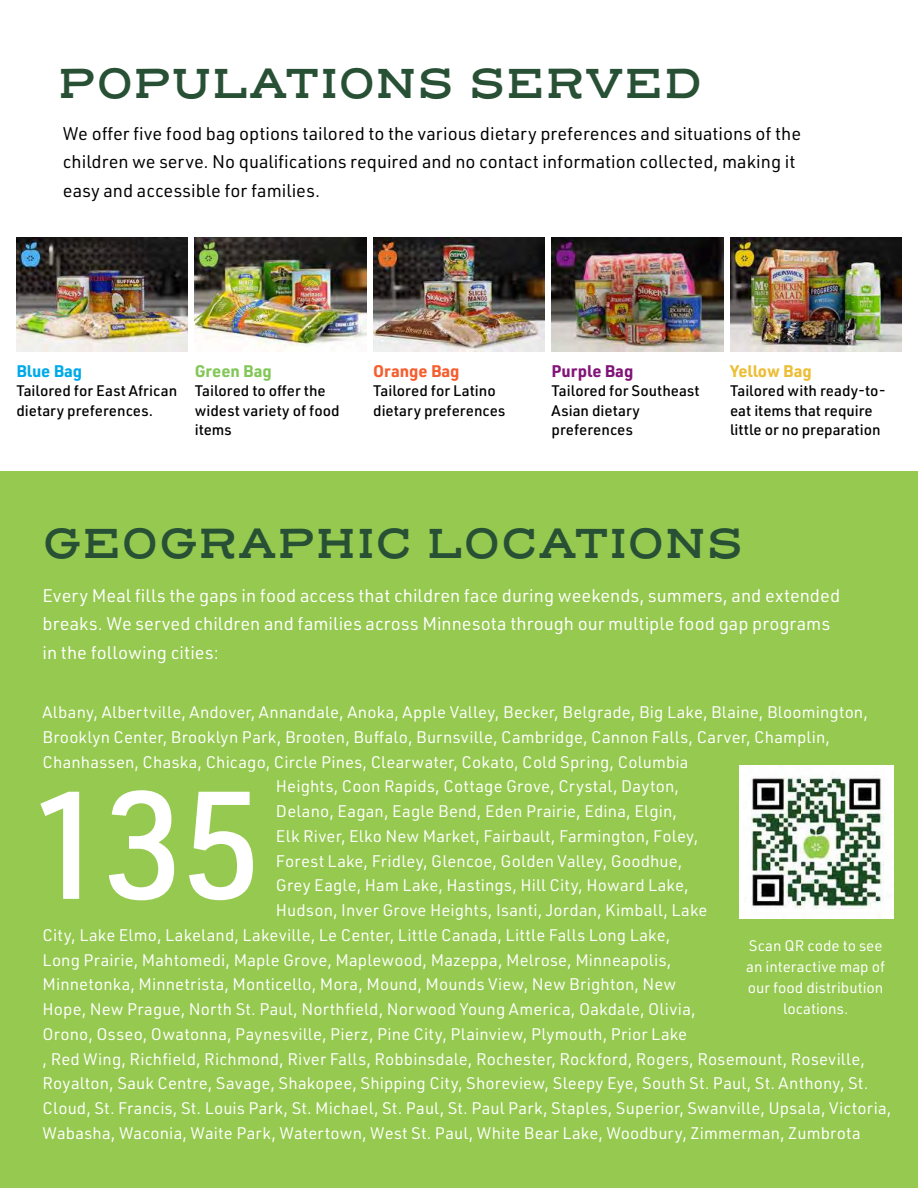
<style>
.page{position:relative;width:918px;height:1188px;background:#fff}
.page>*{position:absolute;margin:0;border:0;box-sizing:border-box;transform-origin:0 0}
.t1{font:500 150px "URWDIN";color:#fff}
.t2{font:600 43.8px "Henderson Slab Basic";color:#275035}
.t3{font:18px/28.5px "URWDIN";color:#000}
.t4{font:18px/28.5px "URWDIN";color:#fff}
.t5{font:16.5px "URWDIN";letter-spacing:.01em;color:#fff}
.t6{font:700 16.5px "URWDIN";color:#f55e2e}
.t7{font:700 16.5px "URWDIN";color:#ecbe36}
.t8{font:700 16.5px "URWDIN";color:#811478}
.t9{font:700 16.5px "URWDIN";color:#82c757}
.t10{font:700 16.5px "URWDIN";color:#00aae8}
.t11{font:500 15px/19.5px "URWDIN";color:#000}
.t12{font:15px/21px "URWDIN";color:#fff;text-align:center}
</style>
<div class="page">
<div style="left:0;top:472px;width:918px;height:716px;background:#95c94f"></div>
<img style="left:740px;top:765px;width:153px;height:154px">
<img style="left:16px;top:238px;width:172px;height:113px">
<img style="left:552px;top:238px;width:171px;height:113px">
<img style="left:373px;top:238px;width:172px;height:113px">
<img style="left:730px;top:238px;width:172px;height:113px">
<img style="left:195px;top:238px;width:171px;height:113px">
<h2 class="t2" style="left:58px;top:63px;width:647px">POPULATIONS SERVED</h2>
<p class="t3" style="left:63px;top:120px;width:740px">We offer five food bag options tailored to the various dietary preferences and situations of the children we serve. No qualifications required and no contact information collected, making it easy and accessible for families.</p>
<p class="t10" style="left:16px;top:363px;width:67px">Blue Bag</p>
<p class="t11" style="left:16px;top:383px;width:162px">Tailored for East African dietary preferences.</p>
<p class="t9" style="left:195px;top:363px;width:79px">Green Bag</p>
<p class="t11" style="left:195px;top:383px;width:146px">Tailored to offer the widest variety of food items</p>
<p class="t6" style="left:373px;top:363px;width:88px">Orange Bag</p>
<p class="t11" style="left:373px;top:383px;width:134px">Tailored for Latino dietary preferences</p>
<p class="t8" style="left:552px;top:363px;width:83px">Purple Bag</p>
<p class="t11" style="left:552px;top:383px;width:150px">Tailored for Southeast<br>Asian dietary preferences</p>
<p class="t7" style="left:730px;top:363px;width:83px">Yellow Bag</p>
<p class="t11" style="left:730px;top:383px;width:157px">Tailored with ready-to&shy;eat items that require little or no preparation</p>
<h2 class="t2" style="left:43px;top:523px;width:703px">GEOGRAPHIC LOCATIONS</h2>
<p class="t4" style="left:43px;top:582px;width:799px">Every Meal fills the gaps in food access that children face during weekends, summers, and extended breaks. We served children and families across Minnesota through our multiple food gap programs in the following cities:</p>
<p class="t5" style="left:43px;top:705px;width:827px">Albany, Albertville, Andover, Annandale, Anoka, Apple Valley, Becker, Belgrade, Big Lake, Blaine, Bloomington,</p>
<p class="t5" style="left:43px;top:729px;width:789px">Brooklyn Center, Brooklyn Park, Brooten, Buffalo, Burnsville, Cambridge, Cannon Falls, Carver, Champlin,</p>
<p class="t5" style="left:43px;top:754px;width:648px">Chanhassen, Chaska, Chicago, Circle Pines, Clearwater, Cokato, Cold Spring, Columbia</p>
<p class="t5" style="left:276px;top:779px;width:405px">Heights, Coon Rapids, Cottage Grove, Crystal, Dayton,</p>
<p class="t5" style="left:276px;top:804px;width:403px">Delano, Eagan, Eagle Bend, Eden Prairie, Edina, Elgin,</p>
<p class="t5" style="left:276px;top:828px;width:424px">Elk River, Elko New Market, Fairbault, Farmington, Foley,</p>
<p class="t5" style="left:276px;top:853px;width:408px">Forest Lake, Fridley, Glencoe, Golden Valley, Goodhue,</p>
<p class="t5" style="left:276px;top:878px;width:414px">Grey Eagle, Ham Lake, Hastings, Hill City, Howard Lake,</p>
<p class="t5" style="left:276px;top:903px;width:433px">Hudson, Inver Grove Heights, Isanti, Jordan, Kimball, Lake</p>
<p class="t5" style="left:43px;top:927px;width:629px">City, Lake Elmo, Lakeland, Lakeville, Le Center, Little Canada, Little Falls Long Lake,</p>
<p class="t5" style="left:43px;top:952px;width:630px">Long Prairie, Mahtomedi, Maple Grove, Maplewood, Mazeppa, Melrose, Minneapolis,</p>
<p class="t5" style="left:43px;top:977px;width:635px">Minnetonka, Minnetrista, Monticello, Mora, Mound, Mounds View, New Brighton, New</p>
<p class="t5" style="left:43px;top:1002px;width:655px">Hope, New Prague, North St. Paul, Northfield, Norwood Young America, Oakdale, Olivia,</p>
<p class="t5" style="left:43px;top:1026px;width:646px">Orono, Osseo, Owatonna, Paynesville, Pierz, Pine City, Plainview, Plymouth, Prior Lake</p>
<p class="t5" style="left:43px;top:1051px;width:824px">, Red Wing, Richfield, Richmond, River Falls, Robbinsdale, Rochester, Rockford, Rogers, Rosemount, Roseville,</p>
<p class="t5" style="left:43px;top:1076px;width:827px">Royalton, Sauk Centre, Savage, Shakopee, Shipping City, Shoreview, Sleepy Eye, South St. Paul, St. Anthony, St.</p>
<p class="t5" style="left:43px;top:1101px;width:850px">Cloud, St. Francis, St. Louis Park, St. Michael, St. Paul, St. Paul Park, Staples, Superior, Swanville, Upsala, Victoria,</p>
<p class="t5" style="left:43px;top:1125px;width:820px">Wabasha, Waconia, Waite Park, Watertown, West St. Paul, White Bear Lake, Woodbury, Zimmerman, Zumbrota</p>
<h1 class="t1" style="left:29px;top:789px;width:236px">135</h1>
<p class="t12" style="left:746px;top:936px;width:140px">Scan QR code to see an interactive map of our food distribution locations.</p>
</div>
